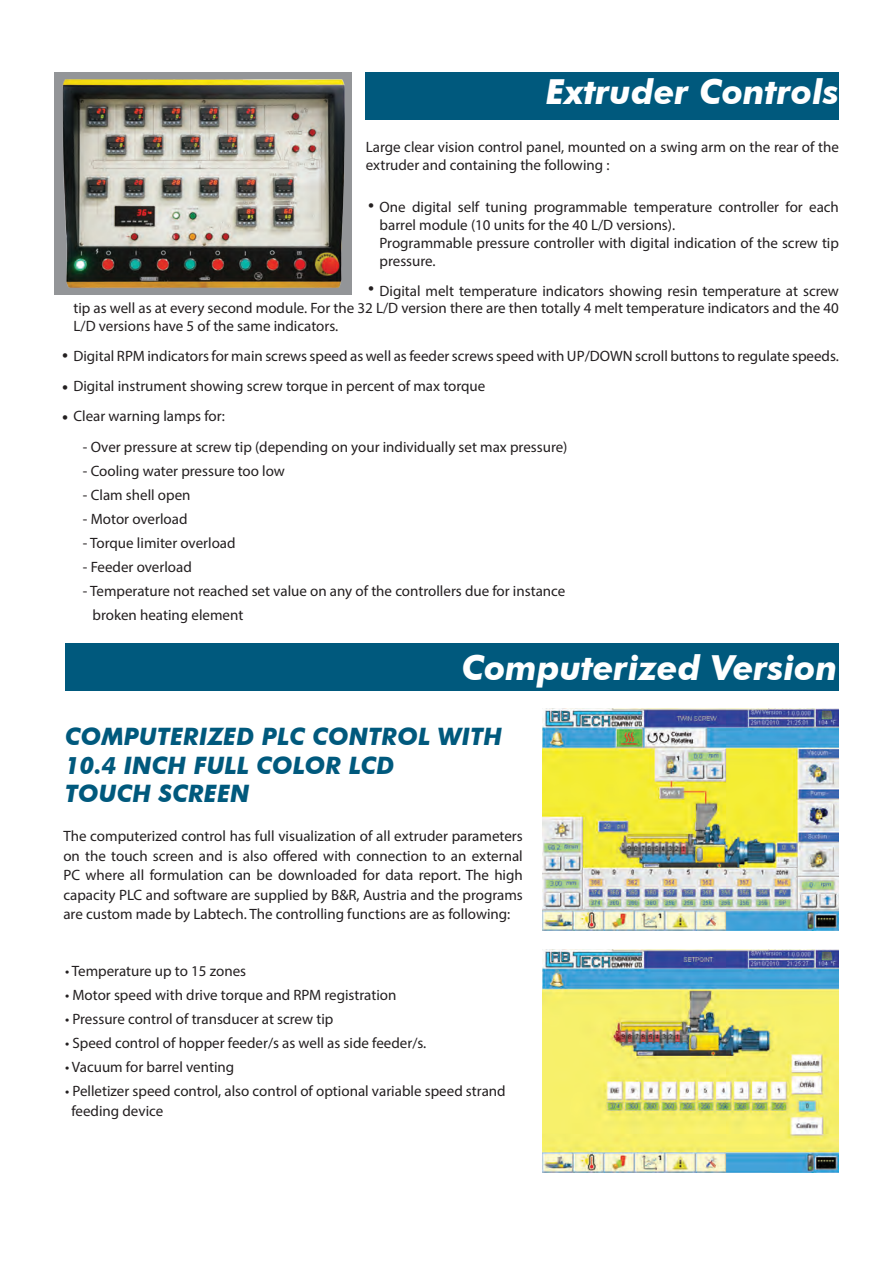
<style>
.page{position:relative;width:893px;height:1263px;background:#fff}
.page>*{position:absolute;margin:0;border:0;box-sizing:border-box;transform-origin:0 0}
.t1{font:italic 700 34.5px "Futura BT";color:#fff}
.t2{font:italic 700 24px/28.5px "Futura BT";color:#00597d}
.t3{font:15px/19.5px "Myriad Pro";color:#231f20}
.t4{font:300 15px "Lato";color:#231f20}
.s1{font-family:"Lato";font-weight:300}
</style>
<div class="page">
<div style="left:366px;top:72px;width:473px;height:47px;background:#00597d"></div>
<div style="left:65px;top:643px;width:774px;height:48px;background:#00597d"></div>
<img style="left:542px;top:708px;width:297px;height:223px">
<img style="left:542px;top:950px;width:297px;height:222px">
<div style="left:54px;top:72px;width:297px;height:222px;background:#939598"></div>
<img style="left:62px;top:79px;width:283px;height:209px">
<h1 class="t1" style="left:546px;top:71px;width:295px">Extruder Controls</h1>
<p class="t3" style="left:366px;top:137px;width:475px;line-height:18px">Large clear vision control panel, mounted on a swing arm on the rear of the extruder and containing the following :</p>
<p class="t3" style="left:380px;top:197px;width:461px;line-height:18px">One digital self tuning programmable temperature controller for each barrel module (10 units for the 40 L/D versions).<br>Programmable pressure controller with digital indication of the screw tip pressure.</p>
<p class="t3" style="left:73px;top:282px;width:767px;line-height:17.9px;text-align:justify;text-indent:306px">Digital melt temperature indicators showing resin temperature at screw tip as well as at every second module. For the 32 L/D version there are then totally 4 melt temperature indicators and the 40<br>L/D versions have 5 of the same indicators.</p>
<p class="t4" style="left:367px;top:194px;width:10px">•</p>
<p class="t4" style="left:367px;top:277px;width:10px">•</p>
<p class="t3" style="left:61px;top:346px;width:780px"><span class="s1">•</span> Digital RPM indicators for main screws speed as well as feeder screws speed with UP/DOWN scroll buttons to regulate speeds.</p>
<p class="t3" style="left:61px;top:376px;width:426px"><span class="s1">•</span> Digital instrument showing screw torque in percent of max torque</p>
<p class="t3" style="left:61px;top:406px;width:166px"><span class="s1">•</span> Clear warning lamps for:</p>
<p class="t3" style="left:83px;top:437px;width:486px">- Over pressure at screw tip (depending on your individually set max pressure)</p>
<p class="t3" style="left:83px;top:461px;width:203px">- Cooling water pressure too low</p>
<p class="t3" style="left:83px;top:485px;width:109px">- Clam shell open</p>
<p class="t3" style="left:83px;top:509px;width:106px">- Motor overload</p>
<p class="t3" style="left:83px;top:533px;width:154px">- Torque limiter overload</p>
<p class="t3" style="left:83px;top:557px;width:110px">- Feeder overload</p>
<p class="t3" style="left:93px;top:579px;width:474px;line-height:24px;text-indent:-10px">- Temperature not reached set value on any of the controllers due for instance broken heating element</p>
<h1 class="t1" style="left:462px;top:647px;width:377px">Computerized Version</h1>
<h2 class="t2" style="left:65px;top:722px;width:439px">COMPUTERIZED PLC CONTROL WITH<br>10.4 INCH FULL COLOR LCD<br>TOUCH SCREEN</h2>
<p class="t3" style="left:63px;top:826px;width:461px;text-align:justify">The computerized control has full visualization of all extruder parameters on the touch screen and is also offered with connection to an external PC where all formulation can be downloaded for data report. The high capacity PLC and software are supplied by B&amp;R, Austria and the programs are custom made by Labtech. The controlling functions are as following:</p>
<p class="t3" style="left:65px;top:961px;width:183px">• Temperature up to 15 zones</p>
<p class="t3" style="left:65px;top:985px;width:333px">• Motor speed with drive torque and RPM registration</p>
<p class="t3" style="left:65px;top:1009px;width:270px">• Pressure control of transducer at screw tip</p>
<p class="t3" style="left:65px;top:1033px;width:363px">• Speed control of hopper feeder/s as well as side feeder/s.</p>
<p class="t3" style="left:65px;top:1057px;width:171px">• Vacuum for barrel venting</p>
<p class="t3" style="left:71px;top:1081px;width:436px;text-indent:-6px">• Pelletizer speed control, also control of optional variable speed strand feeding device</p>
</div>
